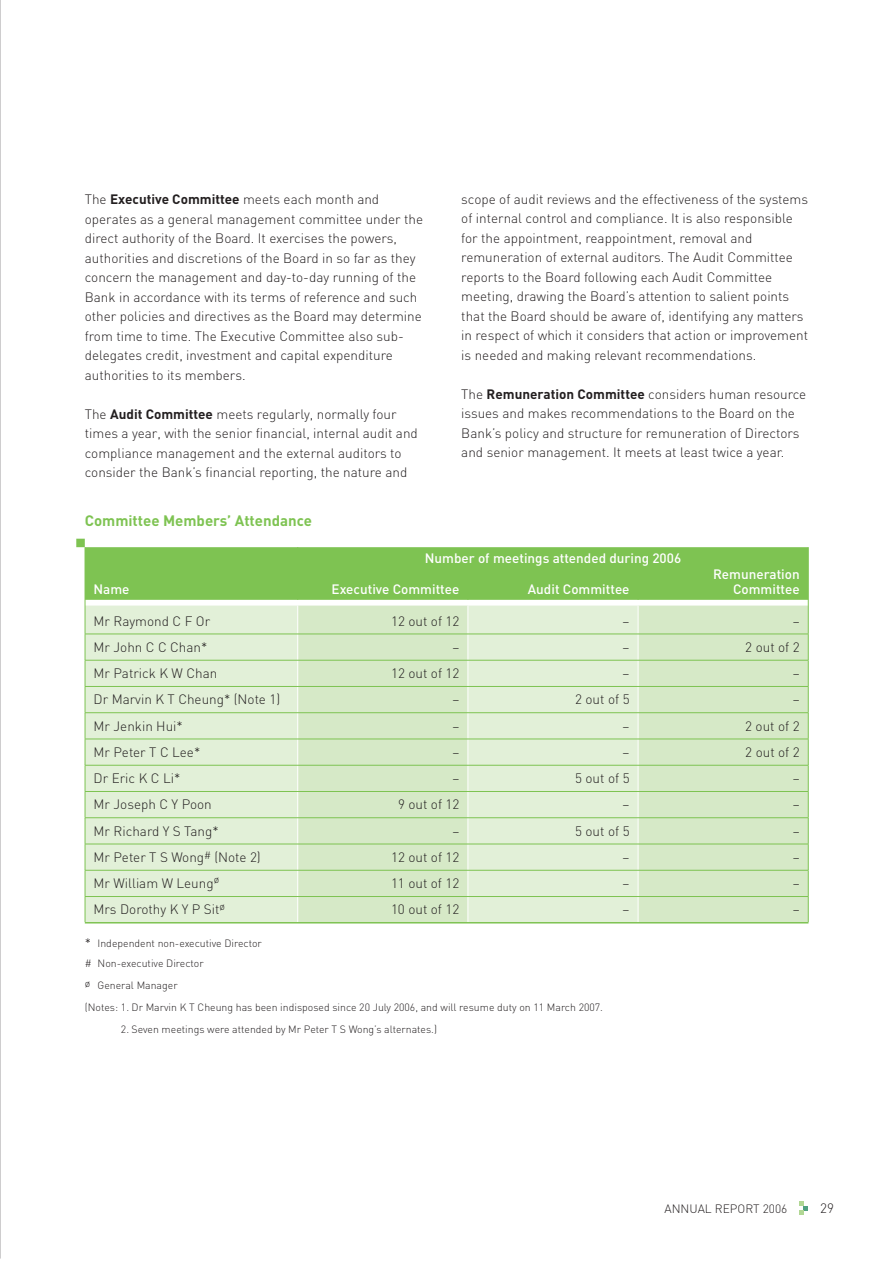
<style>
.page{position:relative;width:893px;height:1263px;background:#fff}
.page>*{position:absolute;margin:0;border:0;box-sizing:border-box;transform-origin:0 0}
.t1{font:700 15px "DIN";color:#7ec352}
.t2{font:300 13.5px/19.5px "DIN";color:#231f20}
.t3{font:500 13.5px/15px "DIN";color:#fff;text-align:right}
.t4{font:300 12px "DIN";color:#231f20}
.t5{font:300 10.5px/20.5px "DIN";color:#231f20}
.s1{font-weight:700}
.s2{font-size:13.5px}
</style>
<div class="page">
<svg style="left:799px;top:1202px;width:9px;height:12px"></svg>
<div style="left:76px;top:539px;width:9px;height:8px;background:#7ec352"></div>
<svg style="left:85px;top:547px;width:724px;height:375px;background:#cee6bd"></svg>
<hr style="left:85px;top:634px;width:723px;height:1px;background:#7ec352">
<hr style="left:85px;top:660px;width:723px;height:1px;background:#7ec352">
<hr style="left:85px;top:686px;width:723px;height:1px;background:#7ec352">
<hr style="left:85px;top:712px;width:723px;height:1px;background:#7ec352">
<hr style="left:85px;top:739px;width:723px;height:1px;background:#7ec352">
<hr style="left:85px;top:765px;width:723px;height:1px;background:#7ec352">
<hr style="left:85px;top:791px;width:723px;height:1px;background:#7ec352">
<hr style="left:85px;top:817px;width:723px;height:1px;background:#7ec352">
<hr style="left:85px;top:844px;width:723px;height:1px;background:#7ec352">
<hr style="left:85px;top:870px;width:723px;height:1px;background:#7ec352">
<hr style="left:85px;top:896px;width:553px;height:1px;background:#7ec352">
<hr style="left:638px;top:896px;width:170px;height:1px;background:#7ec352">
<hr style="left:85px;top:922px;width:553px;height:2px;background:#7ec352">
<hr style="left:638px;top:922px;width:170px;height:2px;background:#7ec352">
<p class="t2" style="left:85px;top:191px;width:340px">The <span class="s1">Executive Committee</span> meets each month and operates as a general management committee under the direct authority of the Board. It exercises the powers, authorities and discretions of the Board in so far as they concern the management and day-to-day running of the Bank in accordance with its terms of reference and such other policies and directives as the Board may determine from time to time. The Executive Committee also sub&shy;delegates credit, investment and capital expenditure authorities to its members.</p>
<p class="t2" style="left:85px;top:406px;width:334px">The <span class="s1">Audit Committee</span> meets regularly, normally four times a year, with the senior financial, internal audit and compliance management and the external auditors to consider the Bank’s financial reporting, the nature and</p>
<p class="t1" style="left:85px;top:516px;width:228px">Committee Members’ Attendance</p>
<p class="t2" style="left:461px;top:191px;width:348px">scope of audit reviews and the effectiveness of the systems of internal control and compliance. It is also responsible for the appointment, reappointment, removal and remuneration of external auditors. The Audit Committee reports to the Board following each Audit Committee meeting, drawing the Board’s attention to salient points that the Board should be aware of, identifying any matters in respect of which it considers that action or improvement is needed and making relevant recommendations.</p>
<p class="t2" style="left:461px;top:386px;width:346px">The <span class="s1">Remuneration Committee</span> considers human resource issues and makes recommendations to the Board on the Bank’s policy and structure for remuneration of Directors and senior management. It meets at least twice a year.</p>
<p class="t3" style="left:425px;top:552px;width:258px">Number of meetings attended during 2006</p>
<p class="t3" style="left:93px;top:583px;width:38px">Name</p>
<p class="t3" style="left:331px;top:583px;width:129px">Executive Committee</p>
<p class="t3" style="left:528px;top:583px;width:103px">Audit Committee</p>
<p class="t3" style="left:713px;top:568px;width:88px">Remuneration<br>Committee</p>
<p class="t2" style="left:93px;top:613px;width:118px">Mr Raymond C F Or</p>
<p class="t2" style="left:391px;top:613px;width:70px">12 out of 12</p>
<p class="t2" style="left:622px;top:613px;width:8px">–</p>
<p class="t2" style="left:792px;top:613px;width:8px">–</p>
<p class="t2" style="left:93px;top:639px;width:115px">Mr John C C Chan*</p>
<p class="t2" style="left:452px;top:639px;width:8px">–</p>
<p class="t2" style="left:622px;top:639px;width:8px">–</p>
<p class="t2" style="left:745px;top:639px;width:56px">2 out of 2</p>
<p class="t2" style="left:93px;top:665px;width:125px">Mr Patrick K W Chan</p>
<p class="t2" style="left:391px;top:665px;width:70px">12 out of 12</p>
<p class="t2" style="left:622px;top:665px;width:8px">–</p>
<p class="t2" style="left:792px;top:665px;width:8px">–</p>
<p class="t2" style="left:93px;top:691px;width:188px">Dr Marvin K T Cheung* (Note 1)</p>
<p class="t2" style="left:452px;top:691px;width:8px">–</p>
<p class="t2" style="left:575px;top:691px;width:56px">2 out of 5</p>
<p class="t2" style="left:792px;top:691px;width:8px">–</p>
<p class="t2" style="left:93px;top:718px;width:91px">Mr Jenkin Hui*</p>
<p class="t2" style="left:452px;top:718px;width:8px">–</p>
<p class="t2" style="left:622px;top:718px;width:8px">–</p>
<p class="t2" style="left:745px;top:718px;width:56px">2 out of 2</p>
<p class="t2" style="left:93px;top:744px;width:108px">Mr Peter T C Lee*</p>
<p class="t2" style="left:452px;top:744px;width:8px">–</p>
<p class="t2" style="left:622px;top:744px;width:8px">–</p>
<p class="t2" style="left:745px;top:744px;width:56px">2 out of 2</p>
<p class="t2" style="left:93px;top:770px;width:88px">Dr Eric K C Li*</p>
<p class="t2" style="left:452px;top:770px;width:8px">–</p>
<p class="t2" style="left:575px;top:770px;width:56px">5 out of 5</p>
<p class="t2" style="left:792px;top:770px;width:8px">–</p>
<p class="t2" style="left:93px;top:796px;width:120px">Mr Joseph C Y Poon</p>
<p class="t2" style="left:398px;top:796px;width:63px">9 out of 12</p>
<p class="t2" style="left:622px;top:796px;width:8px">–</p>
<p class="t2" style="left:792px;top:796px;width:8px">–</p>
<p class="t2" style="left:93px;top:823px;width:127px">Mr Richard Y S Tang*</p>
<p class="t2" style="left:452px;top:823px;width:8px">–</p>
<p class="t2" style="left:575px;top:823px;width:56px">5 out of 5</p>
<p class="t2" style="left:792px;top:823px;width:8px">–</p>
<p class="t2" style="left:93px;top:849px;width:169px">Mr Peter T S Wong<sup>#</sup> (Note 2)</p>
<p class="t2" style="left:391px;top:849px;width:70px">12 out of 12</p>
<p class="t2" style="left:622px;top:849px;width:8px">–</p>
<p class="t2" style="left:792px;top:849px;width:8px">–</p>
<p class="t2" style="left:93px;top:875px;width:127px">Mr William W Leung<sup>ø</sup></p>
<p class="t2" style="left:391px;top:875px;width:70px">11 out of 12</p>
<p class="t2" style="left:622px;top:875px;width:8px">–</p>
<p class="t2" style="left:792px;top:875px;width:8px">–</p>
<p class="t2" style="left:93px;top:901px;width:133px">Mrs Dorothy K Y P Sit<sup>ø</sup></p>
<p class="t2" style="left:391px;top:901px;width:70px">10 out of 12</p>
<p class="t2" style="left:622px;top:901px;width:8px">–</p>
<p class="t2" style="left:792px;top:901px;width:8px">–</p>
<p class="t5" style="left:85px;top:934px;width:178px"><span class="s2">*</span> Independent non-executive Director # Non-executive Director</p>
<p class="t5" style="left:85px;top:976px;width:520px;line-height:22px">ø General Manager<br>(Notes: 1. Dr Marvin K T Cheung has been indisposed since 20 July 2006, and will resume duty on 11 March 2007.</p>
<p class="t5" style="left:121px;top:1020px;width:317px">2. Seven meetings were attended by Mr Peter T S Wong’s alternates.)</p>
<p class="t4" style="left:664px;top:1204px;width:124px">ANNUAL REPORT 2006</p>
<p class="t2" style="left:820px;top:1200px;width:15px">29</p>
</div>
